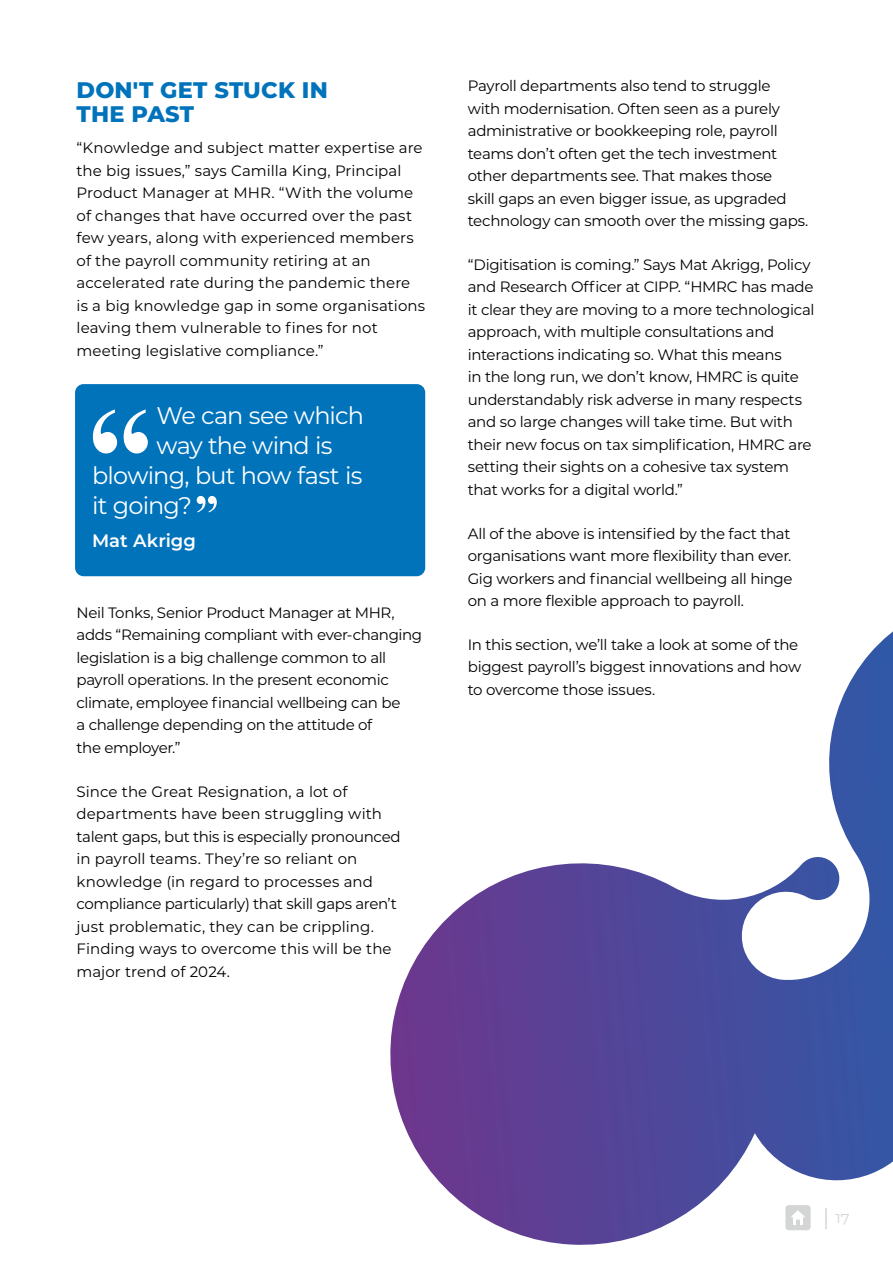
<style>
.page{position:relative;width:893px;height:1263px;background:#fff}
.page>*{position:absolute;margin:0;border:0;box-sizing:border-box;transform-origin:0 0}
.t1{font:24px "Montserrat";letter-spacing:-.035em;color:#fff}
.t2{font:800 22.5px/24px "Montserrat";letter-spacing:.01em;color:#0073bb}
.t3{font:600 18px "Montserrat";letter-spacing:.005em;color:#fff}
.t4{font:15px/22.5px "Montserrat";letter-spacing:-.015em;color:#000}
.t5{font:15px/22.5px "Montserrat";letter-spacing:.005em;color:#000}
.t6{font:15px "Montserrat";color:#d4d6d6}
</style>
<div class="page">
<div style="left:75px;top:384px;width:350px;height:192px;background:#0073bb;border-radius:9px"></div>
<svg style="left:197px;top:496px;width:20px;height:16px"></svg>
<svg style="left:93px;top:409px;width:55px;height:44px"></svg>
<svg style="left:390px;top:631px;width:503px;height:614px"></svg>
<h2 class="t2" style="left:77px;top:77px;width:253px">DON'T GET STUCK IN<br>THE PAST</h2>
<p class="t5" style="left:77px;top:136px;width:350px">“Knowledge and subject matter expertise are the big issues,” says Camilla King, Principal Product Manager at MHR. “With the volume of changes that have occurred over the past few years, along with experienced members of the payroll community retiring at an accelerated rate during the pandemic there is a big knowledge gap in some organisations leaving them vulnerable to fines for not meeting legislative compliance.”</p>
<h1 class="t1" style="left:156px;top:399px;width:209px">We can see which</h1>
<h1 class="t1" style="left:156px;top:429px;width:178px">way the wind is</h1>
<h1 class="t1" style="left:92px;top:459px;width:272px">blowing, but how fast is</h1>
<h1 class="t1" style="left:92px;top:489px;width:101px">it going?</h1>
<p class="t3" style="left:92px;top:528px;width:105px">Mat Akrigg</p>
<p class="t4" style="left:77px;top:601px;width:347px">Neil Tonks, Senior Product Manager at MHR, adds “Remaining compliant with ever-changing legislation is a big challenge common to all payroll operations. In the present economic climate, employee financial wellbeing can be<br>a challenge depending on the attitude of<br>the employer.”</p>
<p class="t4" style="left:77px;top:779px;width:326px">Since the Great Resignation, a lot of departments have been struggling with talent gaps, but this is especially pronounced in payroll teams. They’re so reliant on knowledge (in regard to processes and compliance particularly) that skill gaps aren’t just problematic, they can be crippling.<br>Finding ways to overcome this will be the major trend of 2024.</p>
<p class="t4" style="left:468px;top:74px;width:342px">Payroll departments also tend to struggle<br>with modernisation. Often seen as a purely administrative or bookkeeping role, payroll teams don’t often get the tech investment other departments see. That makes those<br>skill gaps an even bigger issue, as upgraded technology can smooth over the missing gaps.</p>
<p class="t4" style="left:468px;top:253px;width:348px">“Digitisation is coming.” Says Mat Akrigg, Policy and Research Officer at CIPP. “HMRC has made it clear they are moving to a more technological approach, with multiple consultations and interactions indicating so. What this means<br>in the long run, we don’t know, HMRC is quite understandably risk adverse in many respects and so large changes will take time. But with their new focus on tax simplification, HMRC are setting their sights on a cohesive tax system that works for a digital world.”</p>
<p class="t4" style="left:468px;top:521px;width:326px">All of the above is intensified by the fact that organisations want more flexibility than ever.<br>Gig workers and financial wellbeing all hinge on a more flexible approach to payroll.</p>
<p class="t4" style="left:468px;top:633px;width:335px">In this section, we’ll take a look at some of the biggest payroll’s biggest innovations and how to overcome those issues.</p>
<p class="t6" style="left:835px;top:1207px;width:16px">17</p>
</div>
